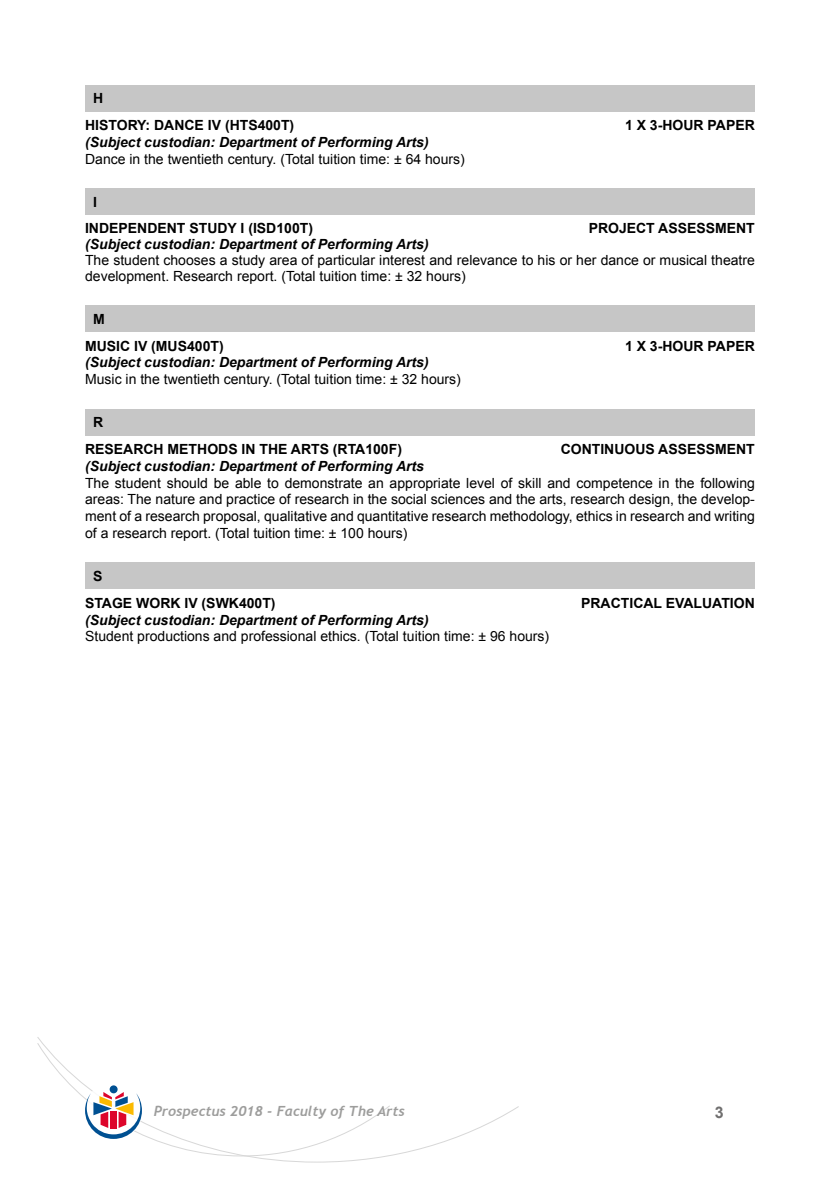
<style>
.page{position:relative;width:840px;height:1191px;background:#fff}
.page>*{position:absolute;margin:0;border:0;box-sizing:border-box;transform-origin:0 0}
.t1{font:700 16px "Arial";color:#706f6f}
.t2{font:14px/16.8px "Arial";color:#000}
.t3{font:italic 700 14px "Arial";color:#000}
.t4{font:700 14px/26.8px "Arial";color:#000}
.t5{font:italic 700 14px "Trebuchet";color:#9d9d9c}
</style>
<div class="page">
<svg style="left:37px;top:1037px;width:482px;height:125px"></svg>
<div style="left:84px;top:1082px;width:58px;height:57px;background:#fff;border-radius:50%"></div>
<div style="left:110px;top:1085px;width:7px;height:8px;background:#005092;border-radius:50%"></div>
<svg style="left:85px;top:1092px;width:57px;height:47px"></svg>
<div style="left:85px;top:85px;width:669px;height:26px;background:#c6c6c6"></div>
<div style="left:85px;top:188px;width:669px;height:27px;background:#c6c6c6"></div>
<div style="left:85px;top:305px;width:669px;height:27px;background:#c6c6c6"></div>
<div style="left:85px;top:409px;width:669px;height:26px;background:#c6c6c6"></div>
<div style="left:85px;top:563px;width:669px;height:26px;background:#c6c6c6"></div>
<p class="t4" style="left:85px;top:85px;width:210px;text-indent:8px">H<br>HISTORY: DANCE IV (HTS400T)</p>
<p class="t3" style="left:85px;top:133px;width:345px">(Subject custodian: Department of Performing Arts)</p>
<p class="t2" style="left:85px;top:150px;width:381px">Dance in the twentieth century. (Total tuition time: ± 64 hours)</p>
<p class="t4" style="left:85px;top:189px;width:229px;line-height:26px;text-indent:8px">I<br>INDEPENDENT STUDY I (ISD100T)</p>
<p class="t4" style="left:624px;top:112px;width:131px">1 X 3-HOUR PAPER</p>
<p class="t4" style="left:588px;top:214px;width:167px">PROJECT ASSESSMENT</p>
<p class="t3" style="left:85px;top:234px;width:345px">(Subject custodian: Department of Performing Arts)</p>
<p class="t2" style="left:85px;top:252px;width:671px;line-height:16px">The student chooses a study area of particular interest and relevance to his or her dance or musical theatre development. Research report. (Total tuition time: ± 32 hours)</p>
<p class="t4" style="left:85px;top:305px;width:140px;text-indent:8px">M<br>MUSIC IV (MUS400T)</p>
<p class="t4" style="left:624px;top:332px;width:131px">1 X 3-HOUR PAPER</p>
<p class="t3" style="left:85px;top:353px;width:345px">(Subject custodian: Department of Performing Arts)</p>
<p class="t2" style="left:85px;top:371px;width:377px">Music in the twentieth century. (Total tuition time: ± 32 hours)</p>
<p class="t4" style="left:85px;top:409px;width:318px;text-indent:8px">R<br>RESEARCH METHODS IN THE ARTS (RTA100F)</p>
<p class="t4" style="left:560px;top:436px;width:195px">CONTINUOUS ASSESSMENT</p>
<p class="t3" style="left:85px;top:456px;width:340px">(Subject custodian: Department of Performing Arts</p>
<p class="t2" style="left:85px;top:474px;width:671px;text-align:justify">The student should be able to demonstrate an appropriate level of skill and competence in the following areas: The nature and practice of research in the social sciences and the arts, research design, the develop&shy;ment of a research proposal, qualitative and quantitative research methodology, ethics in research and writing of a research report. (Total tuition time: ± 100 hours)</p>
<p class="t4" style="left:85px;top:563px;width:192px;text-indent:8px">S<br>STAGE WORK IV (SWK400T)</p>
<p class="t4" style="left:581px;top:589px;width:175px">PRACTICAL EVALUATION</p>
<p class="t3" style="left:85px;top:610px;width:345px">(Subject custodian: Department of Performing Arts)</p>
<p class="t2" style="left:85px;top:628px;width:465px">Student productions and professional ethics. (Total tuition time: ± 96 hours)</p>
<p class="t5" style="left:154px;top:1102px;width:252px">Prospectus 2018 - Faculty of The Arts</p>
<p class="t1" style="left:714px;top:1100px;width:10px">3</p>
</div>
